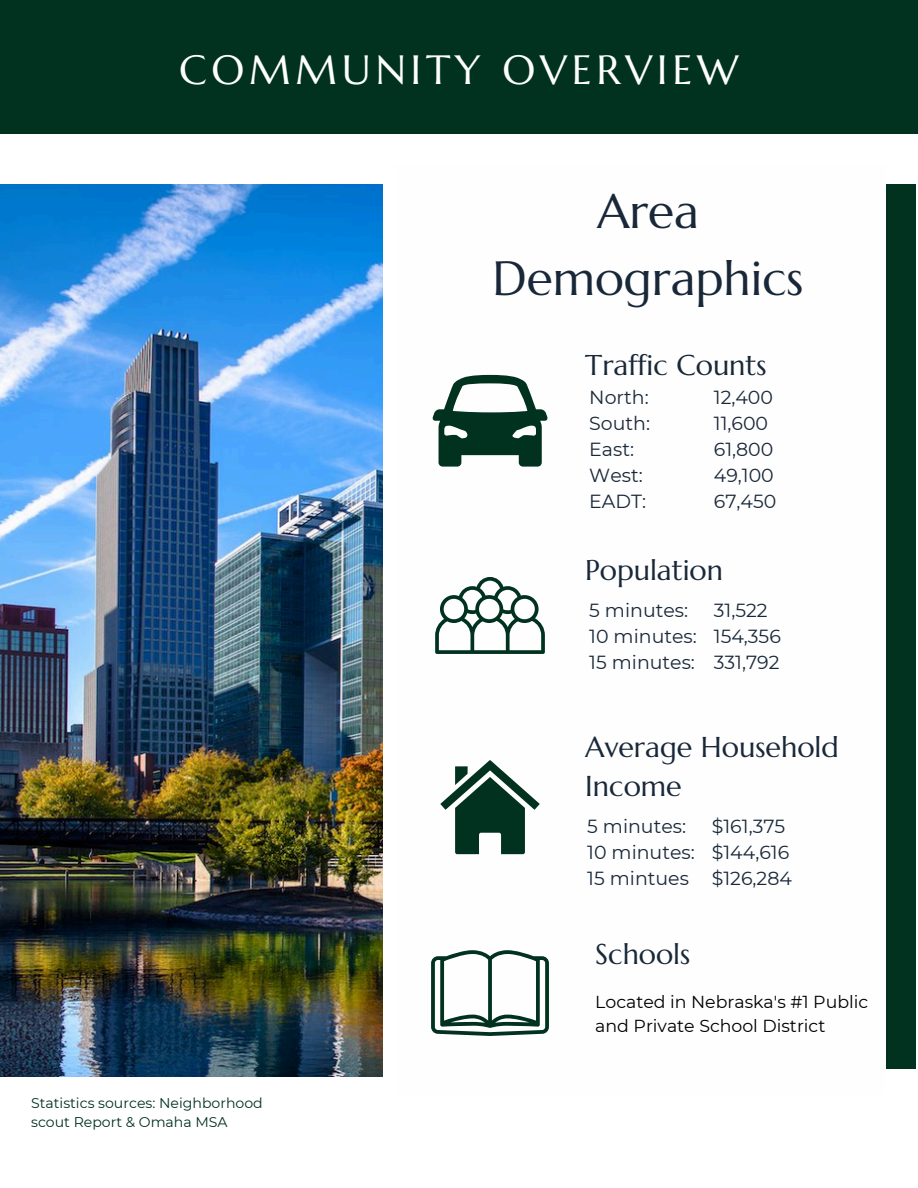
<style>
.page{position:relative;width:918px;height:1188px;background:#fff}
.page>*{position:absolute;margin:0;border:0;box-sizing:border-box;transform-origin:0 0}
.t1{font:48px/66.3px "Marcellus";color:#192839;text-align:center}
.t2{font:40.8px "Marcellus";letter-spacing:.115em;color:#fefefe}
.t3{font:28.65px/39px "Marcellus";color:#192839}
.t4{font:18.9px/26.1px "Montserrat";color:#192839}
.t5{font:17.4px/23.7px "Montserrat";color:#000}
.t6{font:14.1px/19.2px "Montserrat";color:#013220}
</style>
<div class="page">
<div style="left:0;top:0;width:918px;height:133px;background:#013220"></div>
<div style="left:434px;top:185px;width:482px;height:884px;background:#013220"></div>
<div style="left:396px;top:164px;width:490px;height:931px;background:#fefefe"></div>
<svg style="left:432px;top:375px;width:116px;height:92px"></svg>
<svg style="left:435px;top:577px;width:110px;height:77px"></svg>
<svg style="left:440px;top:760px;width:99px;height:94px"></svg>
<svg style="left:431px;top:950px;width:118px;height:86px"></svg>
<img style="left:0;top:185px;width:383px;height:892px">
<h2 class="t2" style="left:179px;top:44px;width:561px">COMMUNITY OVERVIEW</h2>
<p class="t1" style="left:493px;top:178px;width:312px">Area<br>Demographics</p>
<h3 class="t3" style="left:585px;top:345px;width:183px">Traffic Counts</h3>
<h4 class="t4" style="left:589px;top:384px;width:62px">North:<br>South:<br>East:<br>West:<br>EADT:</h4>
<h4 class="t4" style="left:714px;top:384px;width:64px">12,400<br>11,600<br>61,800<br>49,100<br>67,450</h4>
<h1 class="t3" style="left:585px;top:551px;width:139px">Population</h1>
<p class="t4" style="left:589px;top:597px;width:109px">5 minutes:<br>10 minutes:<br>15 minutes:</p>
<p class="t4" style="left:714px;top:597px;width:69px">31,522<br>154,356<br>331,792</p>
<p class="t3" style="left:585px;top:727px;width:255px">Average Household<br>Income</p>
<p class="t4" style="left:587px;top:813px;width:109px">5 minutes:<br>10 minutes:<br>15 mintues</p>
<h4 class="t4" style="left:712px;top:813px;width:82px">$161,375 $144,616 $126,284</h4>
<h4 class="t6" style="left:31px;top:1094px;width:233px">Statistics sources: Neighborhood scout Report &amp; Omaha MSA</h4>
<h3 class="t3" style="left:595px;top:935px;width:97px">Schools</h3>
<h3 class="t5" style="left:595px;top:990px;width:275px">Located in Nebraska's #1 Public and Private School District</h3>
</div>
